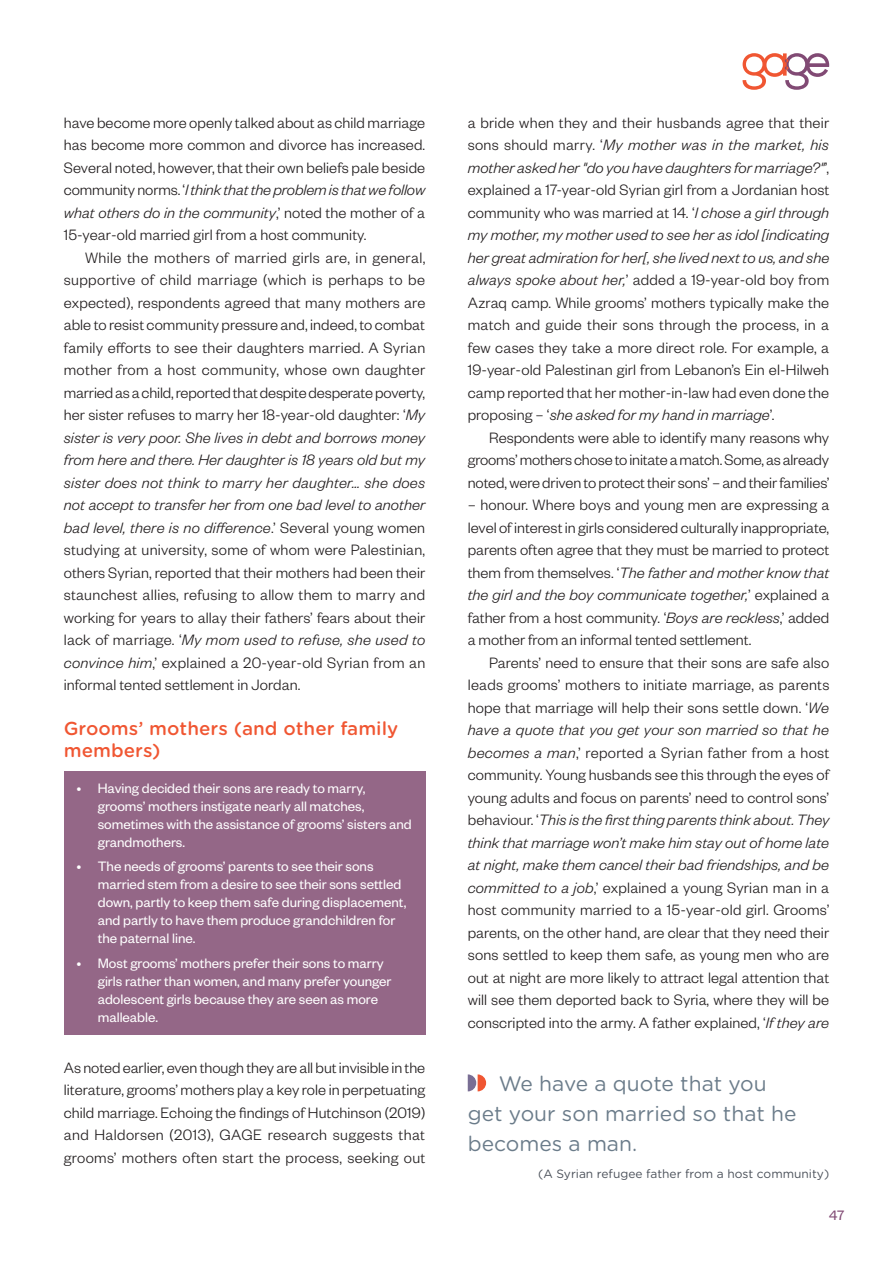
<style>
.page{position:relative;width:893px;height:1263px;background:#fff}
.page>*{position:absolute;margin:0;border:0;box-sizing:border-box;transform-origin:0 0}
.Quotes{font:21px/30px "Gotham Rounded";color:#6b7c8a}
.Heading_2_no_number{font:500 18px/21.6px "Gotham Rnd S Sm";color:#f05632}
.Body_text{font:300 16.5px/22.5px "Founders Grotesk";letter-spacing:.005em;color:#231f20;text-align:justify}
.Body_text_1st_Para{font:300 16.5px/22.5px "Founders Grotesk";letter-spacing:.01em;color:#231f20;text-align:justify}
.t1{font:15px/18px "Founders Grotesk";color:#fff}
.t2{font:15px "Founders Grotesk";color:#814a74}
.Quotes_source{font:12px "Gotham Rounded";color:#4b515a}
.s1{font-style:italic}
</style>
<div class="page">
<svg style="left:742px;top:53px;width:87px;height:37px"></svg>
<div style="left:64px;top:771px;width:361px;height:263px;background:#946787"></div>
<svg style="left:468px;top:1074px;width:18px;height:17px"></svg>
<p class="Body_text" style="left:64px;top:110px;width:363px">have become more openly talked about as child marriage has become more common and divorce has increased.<br>Several noted, however, that their own beliefs pale beside community norms. ‘<span class="s1">I think that the problem is that we follow what others do in the community</span>,’ noted the mother of a 15-year-old married girl from a host community.</p>
<p class="Body_text" style="left:64px;top:245px;width:363px;text-indent:21px">While the mothers of married girls are, in general, supportive of child marriage (which is perhaps to be expected), respondents agreed that many mothers are able to resist community pressure and, indeed, to combat family efforts to see their daughters married. A Syrian mother from a host community, whose own daughter married as a child, reported that despite desperate poverty, her sister refuses to marry her 18-year-old daughter: ‘<span class="s1">My sister is very poor. She lives in debt and borrows money from here and there. Her daughter is 18 years old but my sister does not think to marry her daughter… she does not accept to transfer her from one bad level to another bad level, there is no difference</span>.’ Several young women studying at university, some of whom were Palestinian, others Syrian, reported that their mothers had been their staunchest allies, refusing to allow them to marry and working for years to allay their fathers’ fears about their lack of marriage. ‘<span class="s1">My mom used to refuse, she used to convince him</span>,’ explained a 20-year-old Syrian from an informal tented settlement in Jordan.</p>
<p class="Heading_2_no_number" style="left:64px;top:717px;width:336px">Grooms’ mothers (and other family members)</p>
<p class="t1" style="left:98px;top:778px;width:316px;text-indent:-21px">• Having decided their sons are ready to marry, grooms’ mothers instigate nearly all matches, sometimes with the assistance of grooms’ sisters and grandmothers.</p>
<p class="t1" style="left:98px;top:857px;width:310px;text-indent:-21px">• The needs of grooms’ parents to see their sons married stem from a desire to see their sons settled down, partly to keep them safe during displacement, and partly to have them produce grandchildren for the paternal line.</p>
<p class="t1" style="left:98px;top:953px;width:295px;text-indent:-21px">• Most grooms’ mothers prefer their sons to marry girls rather than women, and many prefer younger adolescent girls because they are seen as more malleable.</p>
<p class="Body_text_1st_Para" style="left:64px;top:1055px;width:363px">As noted earlier, even though they are all but invisible in the literature, grooms’ mothers play a key role in perpetuating child marriage. Echoing the findings of Hutchinson (2019) and Haldorsen (2013), GAGE research suggests that grooms’ mothers often start the process, seeking out</p>
<p class="Body_text_1st_Para" style="left:468px;top:110px;width:363px">a bride when they and their husbands agree that their sons should marry. ‘<span class="s1">My mother was in the market, his mother asked her "do you have daughters for marriage?"</span>’, explained a 17-year-old Syrian girl from a Jordanian host community who was married at 14. ‘<span class="s1">I chose a girl through my mother, my mother used to see her as idol [indicating her great admiration for her[, she lived next to us, and she always spoke about her,</span>’ added a 19-year-old boy from Azraq camp. While grooms’ mothers typically make the match and guide their sons through the process, in a few cases they take a more direct role. For example, a 19-year-old Palestinan girl from Lebanon’s Ein el-Hilweh camp reported that her mother-in-law had even done the proposing – ‘<span class="s1">she asked for my hand in marriage</span>’.</p>
<p class="Body_text" style="left:468px;top:425px;width:363px;text-indent:21px">Respondents were able to identify many reasons why grooms’ mothers chose to initate a match. Some, as already noted, were driven to protect their sons’ – and their families’</p>
<p class="Body_text" style="left:468px;top:493px;width:363px">– honour. Where boys and young men are expressing a level of interest in girls considered culturally inappropriate, parents often agree that they must be married to protect them from themselves. ‘<span class="s1">The father and mother know that the girl and the boy communicate together,</span>’ explained a father from a host community. ‘<span class="s1">Boys are reckless</span>,’ added a mother from an informal tented settlement.</p>
<p class="Body_text" style="left:468px;top:650px;width:363px;text-indent:21px">Parents’ need to ensure that their sons are safe also leads grooms’ mothers to initiate marriage, as parents hope that marriage will help their sons settle down. ‘<span class="s1">We have a quote that you get your son married so that he becomes a man</span>,’ reported a Syrian father from a host community. Young husbands see this through the eyes of young adults and focus on parents’ need to control sons’ behaviour. ‘<span class="s1">This is the first thing parents think about. They think that marriage won’t make him stay out of home late at night, make them cancel their bad friendships, and be committed to a job</span>,’ explained a young Syrian man in a host community married to a 15-year-old girl. Grooms’ parents, on the other hand, are clear that they need their sons settled to keep them safe, as young men who are out at night are more likely to attract legal attention that will see them deported back to Syria, where they will be conscripted into the army. A father explained, ‘<span class="s1">If they are</span></p>
<p class="Quotes" style="left:468px;top:1068px;width:330px;text-indent:31px">We have a quote that you get your son married so that he becomes a man.</p>
<p class="Quotes_source" style="left:538px;top:1165px;width:292px">(A Syrian refugee father from a host community)</p>
<p class="t2" style="left:829px;top:1206px;width:17px">47</p>
</div>
